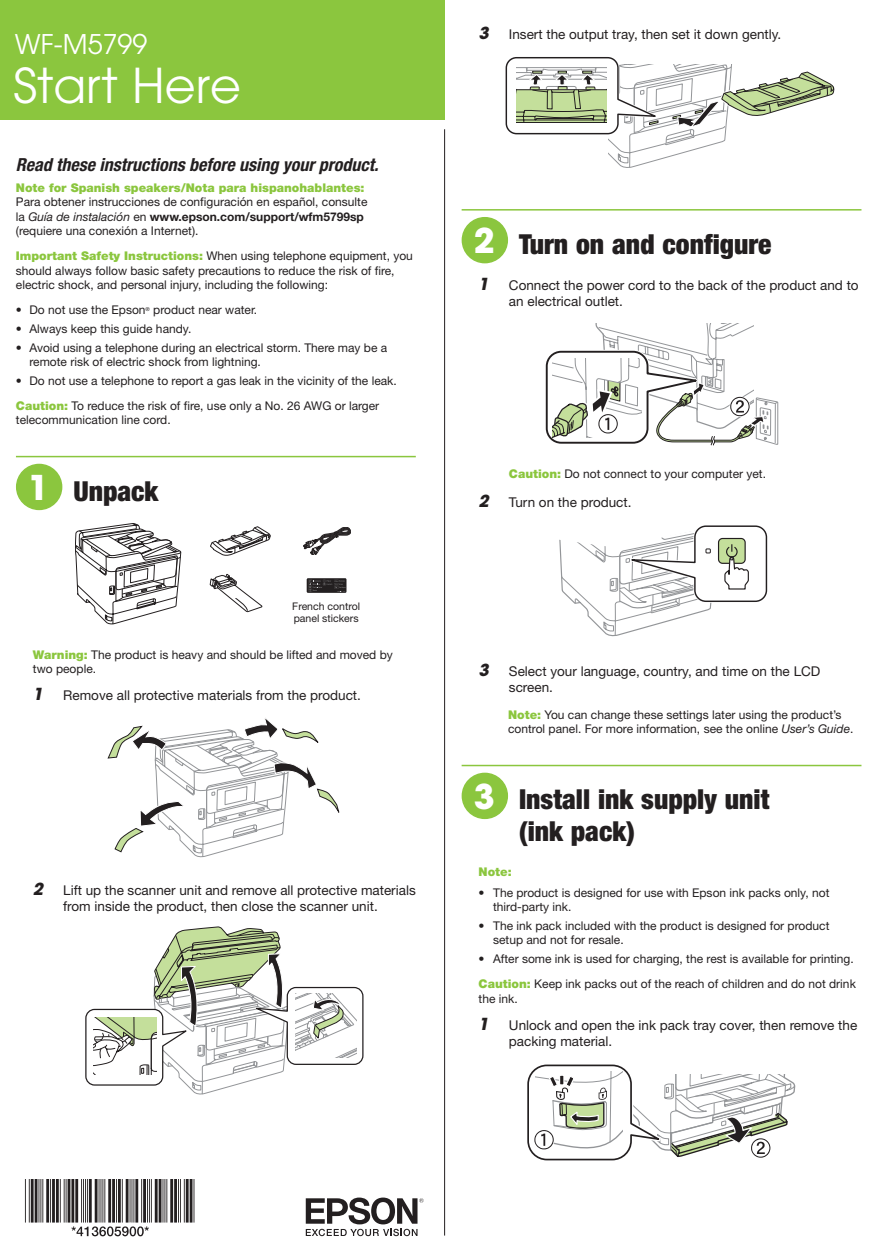
<style>
.page{position:relative;width:885px;height:1259px;background:#fff}
.page>*{position:absolute;margin:0;border:0;box-sizing:border-box;transform-origin:0 0}
.t1{font:47.7px "Avant Garde";color:#fff}
.t2{font:700 33.9px "Avant Garde";color:#fff}
.Head_A_with_rule{font:900 condensed 27.6px/31.5px "Helvetica Neue";color:#231f20}
.Product_name{font:27px "Avant Garde";color:#fff}
.Read_these_instructi{font:italic 700 condensed 18px "Helvetica Neue";color:#231f20}
.t3{font:13.5px/16.2px "Helvetica Neue";color:#231f20}
.Notes_cautions_outde{font:12px/14.4px "Helvetica Neue";color:#231f20}
.Notes_cautions{font:12px/14.4px "Helvetica Neue";color:#231f20}
.Notes_cautions-inden{font:12px "Helvetica Neue";color:#231f20}
.Notes_cautions-2{font:900 12px "Helvetica Neue";color:#8bc63e}
.t4{font:10.5px/11.2px "Helvetica Neue";color:#231f20}
.t5{font:5.4px "Helvetica Neue";color:#231f20}
.s1{font-weight:900;color:#8bc63e}
.s2{font-style:italic}
.s3{font-weight:700}
.s4{font-family:"Avant Garde";font-weight:700;font-style:italic;font-size:16.5px}
</style>
<div class="page">
<div style="left:0;top:0;width:444px;height:119px;background:#8bc63e"></div>
<svg style="left:306px;top:1197px;width:117px;height:39px"></svg>
<hr style="left:16px;top:456px;width:400px;height:1px;background:#8bc63e">
<div style="left:17px;top:464px;width:45px;height:45px;background:#8bc63e;border-radius:50%"></div>
<div style="left:16px;top:464px;width:46px;height:46px;border:1px solid #8bc63e;border-radius:50%"></div>
<svg style="left:75px;top:523px;width:106px;height:101px"></svg>
<svg style="left:210px;top:574px;width:52px;height:38px"></svg>
<svg style="left:210px;top:526px;width:60px;height:29px"></svg>
<svg style="left:303px;top:527px;width:48px;height:28px"></svg>
<svg style="left:307px;top:578px;width:39px;height:15px"></svg>
<svg style="left:108px;top:718px;width:231px;height:139px"></svg>
<svg style="left:85px;top:927px;width:278px;height:167px"></svg>
<hr style="left:461px;top:209px;width:400px;height:2px;background:#8bc63e">
<hr style="left:461px;top:765px;width:400px;height:1px;background:#8bc63e">
<svg style="left:505px;top:57px;width:330px;height:111px"></svg>
<div style="left:462px;top:218px;width:45px;height:45px;background:#8bc63e;border-radius:50%"></div>
<div style="left:461px;top:217px;width:47px;height:46px;border:1px solid #8bc63e;border-radius:50%"></div>
<svg style="left:545px;top:324px;width:233px;height:121px"></svg>
<svg style="left:559px;top:525px;width:208px;height:111px"></svg>
<div style="left:462px;top:773px;width:45px;height:45px;background:#8bc63e;border-radius:50%"></div>
<div style="left:461px;top:772px;width:47px;height:47px;border:1px solid #8bc63e;border-radius:50%"></div>
<svg style="left:527px;top:1064px;width:269px;height:97px"></svg>
<hr style="left:38px;top:1179px;width:1px;height:43px;background:#231f20">
<hr style="left:35px;top:1179px;width:2px;height:43px;background:#231f20">
<hr style="left:31px;top:1179px;width:3px;height:43px;background:#231f20">
<hr style="left:29px;top:1179px;width:1px;height:43px;background:#231f20">
<hr style="left:25px;top:1179px;width:1px;height:43px;background:#231f20">
<hr style="left:52px;top:1179px;width:3px;height:43px;background:#231f20">
<hr style="left:50px;top:1179px;width:1px;height:43px;background:#231f20">
<hr style="left:46px;top:1179px;width:3px;height:43px;background:#231f20">
<hr style="left:42px;top:1179px;width:1px;height:43px;background:#231f20">
<hr style="left:40px;top:1179px;width:1px;height:43px;background:#231f20">
<hr style="left:68px;top:1179px;width:2px;height:43px;background:#231f20">
<hr style="left:66px;top:1179px;width:1px;height:43px;background:#231f20">
<hr style="left:64px;top:1179px;width:1px;height:43px;background:#231f20">
<hr style="left:60px;top:1179px;width:1px;height:43px;background:#231f20">
<hr style="left:56px;top:1179px;width:3px;height:43px;background:#231f20">
<hr style="left:85px;top:1179px;width:1px;height:43px;background:#231f20">
<hr style="left:83px;top:1179px;width:1px;height:43px;background:#231f20">
<hr style="left:81px;top:1179px;width:1px;height:43px;background:#231f20">
<hr style="left:75px;top:1179px;width:3px;height:43px;background:#231f20">
<hr style="left:71px;top:1179px;width:3px;height:43px;background:#231f20">
<hr style="left:100px;top:1179px;width:1px;height:43px;background:#231f20">
<hr style="left:99px;top:1179px;width:1px;height:43px;background:#231f20">
<hr style="left:95px;top:1179px;width:2px;height:43px;background:#231f20">
<hr style="left:89px;top:1179px;width:3px;height:43px;background:#231f20">
<hr style="left:87px;top:1179px;width:1px;height:43px;background:#231f20">
<hr style="left:116px;top:1179px;width:1px;height:43px;background:#231f20">
<hr style="left:112px;top:1179px;width:3px;height:43px;background:#231f20">
<hr style="left:108px;top:1179px;width:3px;height:43px;background:#231f20">
<hr style="left:104px;top:1179px;width:1px;height:43px;background:#231f20">
<hr style="left:102px;top:1179px;width:1px;height:43px;background:#231f20">
<hr style="left:131px;top:1179px;width:1px;height:43px;background:#231f20">
<hr style="left:130px;top:1179px;width:1px;height:43px;background:#231f20">
<hr style="left:126px;top:1179px;width:2px;height:43px;background:#231f20">
<hr style="left:122px;top:1179px;width:1px;height:43px;background:#231f20">
<hr style="left:118px;top:1179px;width:3px;height:43px;background:#231f20">
<hr style="left:147px;top:1179px;width:1px;height:43px;background:#231f20">
<hr style="left:143px;top:1179px;width:3px;height:43px;background:#231f20">
<hr style="left:141px;top:1179px;width:1px;height:43px;background:#231f20">
<hr style="left:135px;top:1179px;width:3px;height:43px;background:#231f20">
<hr style="left:133px;top:1179px;width:1px;height:43px;background:#231f20">
<hr style="left:162px;top:1179px;width:1px;height:43px;background:#231f20">
<hr style="left:159px;top:1179px;width:2px;height:43px;background:#231f20">
<hr style="left:155px;top:1179px;width:3px;height:43px;background:#231f20">
<hr style="left:151px;top:1179px;width:1px;height:43px;background:#231f20">
<hr style="left:149px;top:1179px;width:1px;height:43px;background:#231f20">
<hr style="left:178px;top:1179px;width:1px;height:43px;background:#231f20">
<hr style="left:174px;top:1179px;width:3px;height:43px;background:#231f20">
<hr style="left:170px;top:1179px;width:3px;height:43px;background:#231f20">
<hr style="left:166px;top:1179px;width:1px;height:43px;background:#231f20">
<hr style="left:164px;top:1179px;width:1px;height:43px;background:#231f20">
<hr style="left:193px;top:1179px;width:1px;height:43px;background:#231f20">
<hr style="left:190px;top:1179px;width:2px;height:43px;background:#231f20">
<hr style="left:186px;top:1179px;width:3px;height:43px;background:#231f20">
<hr style="left:184px;top:1179px;width:1px;height:43px;background:#231f20">
<hr style="left:180px;top:1179px;width:1px;height:43px;background:#231f20">
<svg style="left:71px;top:1226px;width:78px;height:10px"></svg>
<hr style="left:444px;top:129px;width:1px;height:1106px;background:#231f20">
<p class="Product_name" style="left:15px;top:28px;width:134px">WF-M5799</p>
<p class="t1" style="left:13px;top:57px;width:229px">Start Here</p>
<p class="Read_these_instructi" style="left:16px;top:154px;width:364px">Read these instructions before using your product.</p>
<p class="Notes_cautions_outde" style="left:16px;top:180px;width:353px"><span class="s1">Note for Spanish speakers/Nota para hispanohablantes:<br></span>Para obtener instrucciones de configuración en español, consulte la <span class="s2">Guía de instalación</span> en <span class="s3">www.epson.com/support/wfm5799sp </span>(requiere una conexión a Internet).</p>
<p class="Notes_cautions_outde" style="left:16px;top:249px;width:398px"><span class="s1">Important Safety Instructions:</span> When using telephone equipment, you should always follow basic safety precautions to reduce the risk of fire, electric shock, and personal injury, including the following:</p>
<p class="Notes_cautions_outde" style="left:16px;top:303px;width:131px">• Do not use the Epson</p>
<p class="t5" style="left:145px;top:305px;width:6px">®</p>
<p class="Notes_cautions_outde" style="left:153px;top:303px;width:106px">product near water.</p>
<p class="Notes_cautions_outde" style="left:16px;top:321px;width:177px">• Always keep this guide handy.</p>
<p class="Notes_cautions_outde" style="left:29px;top:340px;width:359px;text-indent:-14px">• Avoid using a telephone during an electrical storm. There may be a remote risk of electric shock from lightning.</p>
<p class="Notes_cautions_outde" style="left:16px;top:373px;width:382px">• Do not use a telephone to report a gas leak in the vicinity of the leak.</p>
<p class="Notes_cautions_outde" style="left:16px;top:398px;width:364px"><span class="s1">Caution:</span> To reduce the risk of fire, use only a No. 26 AWG or larger telecommunication line cord.</p>
<p class="t2" style="left:28px;top:465px;width:22px">1</p>
<p class="Head_A_with_rule" style="left:73px;top:474px;width:86px">Unpack</p>
<p class="t4" style="left:292px;top:601px;width:69px">French control panel stickers</p>
<p class="Notes_cautions" style="left:33px;top:647px;width:361px"><span class="s1">Warning:</span> The product is heavy and should be lifted and moved by two people.</p>
<p class="t3" style="left:33px;top:687px;width:329px"><span class="s4">1</span> Remove all protective materials from the product.</p>
<p class="t3" style="left:33px;top:881px;width:384px;text-align:center"><span class="s4">2</span> Lift up the scanner unit and remove all protective materials from inside the product, then close the scanner unit.</p>
<p class="t3" style="left:478px;top:26px;width:304px"><span class="s4">3</span> Insert the output tray, then set it down gently.</p>
<p class="t2" style="left:474px;top:219px;width:22px">2</p>
<p class="Head_A_with_rule" style="left:519px;top:228px;width:254px">Turn on and configure</p>
<p class="t3" style="left:509px;top:277px;width:351px;text-indent:-30px"><span class="s4">1</span> Connect the power cord to the back of the product and to an electrical outlet.</p>
<p class="Notes_cautions-inden" style="left:509px;top:467px;width:258px"><span class="s1">Caution:</span> Do not connect to your computer yet.</p>
<p class="t3" style="left:478px;top:494px;width:154px"><span class="s4">2</span> Turn on the product.</p>
<p class="t3" style="left:509px;top:662px;width:313px;text-indent:-30px"><span class="s4">3</span> Select your language, country, and time on the LCD screen.</p>
<p class="Notes_cautions" style="left:508px;top:707px;width:347px"><span class="s1">Note:</span> You can change these settings later using the product’s control panel. For more information, see the online <span class="s2">User’s Guide</span>.</p>
<p class="t2" style="left:474px;top:774px;width:22px">3</p>
<p class="Head_A_with_rule" style="left:519px;top:783px;width:252px">Install ink supply unit (ink pack)</p>
<p class="Notes_cautions-2" style="left:478px;top:864px;width:35px">Note:</p>
<p class="Notes_cautions_outde" style="left:493px;top:885px;width:338px;text-indent:-14px">• The product is designed for use with Epson ink packs only, not third-party ink.</p>
<p class="Notes_cautions_outde" style="left:493px;top:918px;width:338px;text-indent:-14px">• The ink pack included with the product is designed for product setup and not for resale.</p>
<p class="Notes_cautions_outde" style="left:478px;top:951px;width:376px">• After some ink is used for charging, the rest is available for printing.</p>
<p class="Notes_cautions" style="left:478px;top:976px;width:379px"><span class="s1">Caution:</span> Keep ink packs out of the reach of children and do not drink the ink.</p>
<p class="t3" style="left:509px;top:1016px;width:350px;text-indent:-30px"><span class="s4">1</span> Unlock and open the ink pack tray cover, then remove the packing material.</p>
</div>
